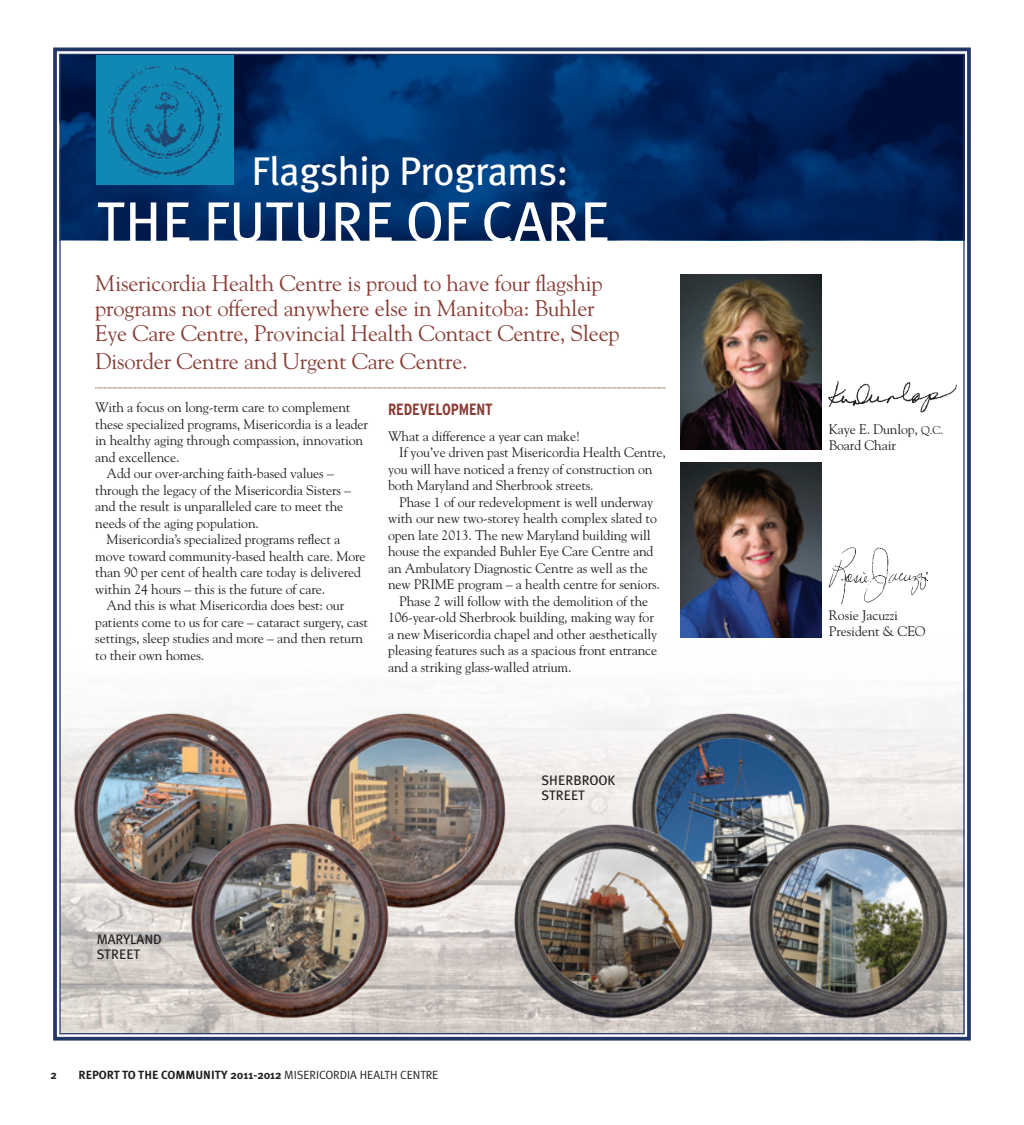
<style>
.page{position:relative;width:1024px;height:1125px;background:#fff}
.page>*{position:absolute;margin:0;border:0;box-sizing:border-box;transform-origin:0 0}
.t1{font:57.5px "Meta Plus";letter-spacing:.01em;color:#fff}
.t2{font:40px "Meta Plus";letter-spacing:-.01em;color:#fff}
.t3{font:22.5px/25px "Goudy Std";letter-spacing:-.01em;color:#883d35}
.t4{font:700 condensed 16.25px "Interstate";letter-spacing:-.01em;color:#883d35}
.t5{font:13.75px "Goudy Std";letter-spacing:-.01em;color:#231f20}
.t6{font:13.75px/16.5px "Goudy";letter-spacing:-.01em;color:#231f20}
.t7{font:13.75px/15px "Meta Plus Book Caps";letter-spacing:-.005em;color:#231f20}
.t8{font:700 11.88px "Meta Plus";color:#231f20}
.s1{font-family:"Meta Normal";font-weight:400}
.s2{font-size:11.25px}
</style>
<div class="page">
<img style="left:53px;top:47px;width:918px;height:994px">
<h2 class="t2" style="left:252px;top:148px;width:319px">FLAGSHIP PROGRAMS:</h2>
<h1 class="t1" style="left:97px;top:189px;width:514px">THE FUTURE OF CARE</h1>
<h3 class="t3" style="left:95px;top:271px;width:526px">Misericordia Health Centre is proud to have four flagship programs not offered anywhere else in Manitoba: Buhler<br>Eye Care Centre, Provincial Health Contact Centre, Sleep</h3>
<h3 class="t3" style="left:95px;top:348px;width:374px">Disorder Centre and Urgent Care Centre.</h3>
<p class="t5" style="left:95px;top:399px;width:257px">With a focus on long-term care to complement</p>
<p class="t5" style="left:95px;top:415px;width:274px">these specialized programs, Misericordia is a leader</p>
<p class="t5" style="left:95px;top:432px;width:269px">in healthy aging through compassion, innovation</p>
<p class="t5" style="left:95px;top:448px;width:86px">and excellence.</p>
<p class="t5" style="left:106px;top:465px;width:229px">Add our over-arching faith-based values –</p>
<p class="t5" style="left:95px;top:481px;width:257px">through the legacy of the Misericordia Sisters –</p>
<p class="t5" style="left:95px;top:498px;width:249px">and the result is unparalleled care to meet the</p>
<p class="t5" style="left:95px;top:514px;width:165px">needs of the aging population.</p>
<p class="t5" style="left:106px;top:531px;width:235px">Misericordia’s specialized programs reflect a</p>
<p class="t5" style="left:95px;top:547px;width:272px">move toward community-based health care. More</p>
<p class="t5" style="left:95px;top:564px;width:267px">than 90 per cent of health care today is delivered</p>
<p class="t5" style="left:95px;top:580px;width:231px">within 24 hours – this is the future of care.</p>
<p class="t5" style="left:106px;top:597px;width:239px">And this is what Misericordia does best: our</p>
<p class="t5" style="left:95px;top:613px;width:274px">patients come to us for care – cataract surgery, cast</p>
<p class="t5" style="left:95px;top:630px;width:269px">settings, sleep studies and more – and then return</p>
<p class="t5" style="left:95px;top:646px;width:111px">to their own homes.</p>
<p class="t4" style="left:388px;top:400px;width:106px">REDEVELOPMENT</p>
<p class="t5" style="left:388px;top:427px;width:194px">What a difference a year can make!</p>
<p class="t5" style="left:399px;top:444px;width:268px">If you’ve driven past Misericordia Health Centre,</p>
<p class="t5" style="left:388px;top:460px;width:266px">you will have noticed a frenzy of construction on</p>
<p class="t5" style="left:388px;top:477px;width:207px">both Maryland and Sherbrook streets.</p>
<p class="t5" style="left:399px;top:493px;width:256px">Phase 1 of our redevelopment is well underway</p>
<p class="t5" style="left:388px;top:510px;width:270px">with our new two-storey health complex slated to</p>
<p class="t5" style="left:388px;top:526px;width:264px">open late 2013. The new Maryland building will</p>
<p class="t5" style="left:388px;top:543px;width:267px">house the expanded Buhler Eye Care Centre and</p>
<p class="t5" style="left:388px;top:559px;width:261px">an Ambulatory Diagnostic Centre as well as the</p>
<p class="t5" style="left:388px;top:576px;width:273px">new PRIME program – a health centre for seniors.</p>
<p class="t5" style="left:399px;top:592px;width:250px">Phase 2 will follow with the demolition of the</p>
<p class="t5" style="left:388px;top:609px;width:267px">106-year-old Sherbrook building, making way for</p>
<p class="t5" style="left:388px;top:625px;width:271px">a new Misericordia chapel and other aesthetically</p>
<p class="t5" style="left:388px;top:642px;width:271px">pleasing features such as a spacious front entrance</p>
<p class="t5" style="left:388px;top:658px;width:185px">and a striking glass-walled atrium.</p>
<p class="t7" style="left:97px;top:931px;width:67px">MARYLAND<br>STREET</p>
<p class="t8" style="left:51px;top:1068px;width:8px">2</p>
<p class="t8" style="left:79px;top:1068px;width:361px">REPORT TO TH E COMMU NITY 2011-2012 <span class="s1">MISERICORDIA HEALTH CENTRE</span></p>
<p class="t7" style="left:541px;top:772px;width:75px">SHERBROOK<br>STREET</p>
<p class="t6" style="left:829px;top:420px;width:116px">Kaye E. Dunlop, <span class="s2">Q.C.<br></span>Board Chair</p>
<p class="t6" style="left:829px;top:606px;width:98px">Rosie Jacuzzi<br>President &amp; CEO</p>
</div>
